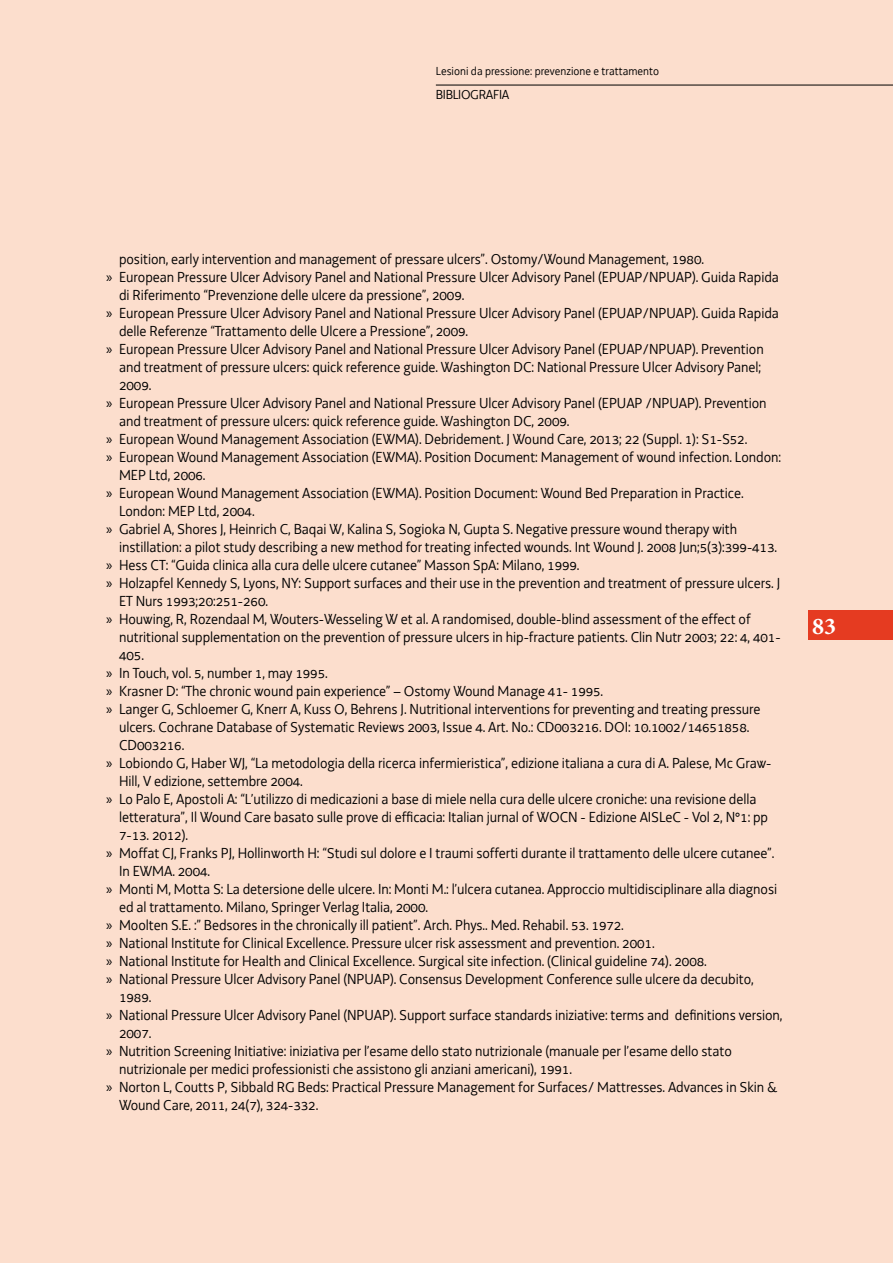
<style>
.page{position:relative;width:893px;height:1263px;background:#fff}
.page>*{position:absolute;margin:0;border:0;box-sizing:border-box;transform-origin:0 0}
.t1{font:700 24px "Minion Pro";color:#fff}
.t2{font:15px "Decima WE";letter-spacing:-.005em;color:#000}
.t3{font:13.5px "Decima WE";letter-spacing:-.025em;color:#000}
.t4{font:12px "Decima WE";color:#000}
.s1{font-family:"Myriad Pro"}
</style>
<div class="page">
<div style="left:1px;top:0;width:892px;height:1263px;background:#fcdecd"></div>
<div style="left:808px;top:610px;width:85px;height:30px;background:#e53b21"></div>
<hr style="left:436px;top:85px;width:457px;height:1px;background:#000">
<p class="t4" style="left:436px;top:64px;width:225px">Lesioni da pressione: prevenzione e trattamento</p>
<p class="t3" style="left:436px;top:87px;width:75px">BIBLIOGRAFIA</p>
<p class="t2" style="left:119px;top:250px;width:586px">position, early intervention and management of pressare ulcers”. Ostomy/Wound Management, 1980.</p>
<p class="t2" style="left:106px;top:268px;width:674px"><span class="s1">»</span> European Pressure Ulcer Advisory Panel and National Pressure Ulcer Advisory Panel (EPUAP/NPUAP). Guida Rapida</p>
<p class="t2" style="left:119px;top:286px;width:347px">di Riferimento “Prevenzione delle ulcere da pressione”, 2009.</p>
<p class="t2" style="left:106px;top:304px;width:674px"><span class="s1">»</span> European Pressure Ulcer Advisory Panel and National Pressure Ulcer Advisory Panel (EPUAP/NPUAP). Guida Rapida</p>
<p class="t2" style="left:119px;top:322px;width:351px">delle Referenze “Trattamento delle Ulcere a Pressione”, 2009.</p>
<p class="t2" style="left:106px;top:340px;width:659px"><span class="s1">»</span> European Pressure Ulcer Advisory Panel and National Pressure Ulcer Advisory Panel (EPUAP/NPUAP). Prevention</p>
<p class="t2" style="left:119px;top:358px;width:644px">and treatment of pressure ulcers: quick reference guide. Washington DC: National Pressure Ulcer Advisory Panel;</p>
<p class="t2" style="left:119px;top:376px;width:34px">2009.</p>
<p class="t2" style="left:106px;top:394px;width:662px"><span class="s1">»</span> European Pressure Ulcer Advisory Panel and National Pressure Ulcer Advisory Panel (EPUAP /NPUAP). Prevention</p>
<p class="t2" style="left:119px;top:412px;width:452px">and treatment of pressure ulcers: quick reference guide. Washington DC, 2009.</p>
<p class="t2" style="left:106px;top:430px;width:643px"><span class="s1">»</span> European Wound Management Association (EWMA). Debridement. J Wound Care, 2013; 22 (Suppl. 1): S1-S52.</p>
<p class="t2" style="left:106px;top:448px;width:676px"><span class="s1">»</span> European Wound Management Association (EWMA). Position Document: Management of wound infection. London:</p>
<p class="t2" style="left:119px;top:466px;width:88px">MEP Ltd, 2006.</p>
<p class="t2" style="left:106px;top:484px;width:639px"><span class="s1">»</span> European Wound Management Association (EWMA). Position Document: Wound Bed Preparation in Practice.</p>
<p class="t2" style="left:119px;top:502px;width:137px">London: MEP Ltd, 2004.</p>
<p class="t2" style="left:106px;top:520px;width:632px"><span class="s1">»</span> Gabriel A, Shores J, Heinrich C, Baqai W, Kalina S, Sogioka N, Gupta S. Negative pressure wound therapy with</p>
<p class="t2" style="left:119px;top:538px;width:660px">instillation: a pilot study describing a new method for treating infected wounds. Int Wound J. 2008 Jun;5(3):399-413.</p>
<p class="t2" style="left:106px;top:556px;width:475px"><span class="s1">»</span> Hess CT: “Guida clinica alla cura delle ulcere cutanee” Masson SpA: Milano, 1999.</p>
<p class="t2" style="left:106px;top:574px;width:675px"><span class="s1">»</span> Holzapfel Kennedy S, Lyons, NY: Support surfaces and their use in the prevention and treatment of pressure ulcers. J</p>
<p class="t2" style="left:119px;top:592px;width:151px">ET Nurs 1993;20:251-260.</p>
<p class="t2" style="left:106px;top:610px;width:646px"><span class="s1">»</span> Houwing, R, Rozendaal M, Wouters-Wesseling W et al. A randomised, double-blind assessment of the effect of</p>
<p class="t2" style="left:119px;top:628px;width:663px">nutritional supplementation on the prevention of pressure ulcers in hip-fracture patients. Clin Nutr 2003; 22: 4, 401-</p>
<p class="t2" style="left:119px;top:646px;width:26px">405.</p>
<p class="t2" style="left:106px;top:664px;width:223px"><span class="s1">»</span> In Touch, vol. 5, number 1, may 1995.</p>
<p class="t2" style="left:106px;top:682px;width:498px"><span class="s1">»</span> Krasner D: “The chronic wound pain experience” – Ostomy Wound Manage 41- 1995.</p>
<p class="t2" style="left:106px;top:700px;width:656px"><span class="s1">»</span> Langer G, Schloemer G, Knerr A, Kuss O, Behrens J. Nutritional interventions for preventing and treating pressure</p>
<p class="t2" style="left:119px;top:718px;width:632px">ulcers. Cochrane Database of Systematic Reviews 2003, Issue 4. Art. No.: CD003216. DOI: 10.1002/14651858.</p>
<p class="t2" style="left:119px;top:736px;width:67px">CD003216.</p>
<p class="t2" style="left:106px;top:754px;width:667px"><span class="s1">»</span> Lobiondo G, Haber WJ, “La metodologia della ricerca infermieristica”, edizione italiana a cura di A. Palese, Mc Graw-</p>
<p class="t2" style="left:119px;top:772px;width:185px">Hill, V edizione, settembre 2004.</p>
<p class="t2" style="left:106px;top:790px;width:652px"><span class="s1">»</span> Lo Palo E, Apostoli A: “L’utilizzo di medicazioni a base di miele nella cura delle ulcere croniche: una revisione della</p>
<p class="t2" style="left:119px;top:808px;width:651px">letteratura”, Il Wound Care basato sulle prove di efficacia: Italian jurnal of WOCN - Edizione AISLeC - Vol 2, N°1: pp</p>
<p class="t2" style="left:119px;top:826px;width:71px">7-13. 2012).</p>
<p class="t2" style="left:106px;top:844px;width:670px"><span class="s1">»</span> Moffat CJ, Franks PJ, Hollinworth H: “Studi sul dolore e I traumi sofferti durante il trattamento delle ulcere cutanee”.</p>
<p class="t2" style="left:119px;top:862px;width:93px">In EWMA. 2004.</p>
<p class="t2" style="left:106px;top:880px;width:672px"><span class="s1">»</span> Monti M, Motta S: La detersione delle ulcere. In: Monti M.: l’ulcera cutanea. Approccio multidisciplinare alla diagnosi</p>
<p class="t2" style="left:119px;top:898px;width:311px">ed al trattamento. Milano, Springer Verlag Italia, 2000.</p>
<p class="t2" style="left:106px;top:916px;width:519px"><span class="s1">»</span> Moolten S.E. :” Bedsores in the chronically ill patient”. Arch. Phys.. Med. Rehabil. 53. 1972.</p>
<p class="t2" style="left:106px;top:934px;width:550px"><span class="s1">»</span> National Institute for Clinical Excellence. Pressure ulcer risk assessment and prevention. 2001.</p>
<p class="t2" style="left:106px;top:952px;width:602px"><span class="s1">»</span> National Institute for Health and Clinical Excellence. Surgical site infection. (Clinical guideline 74). 2008.</p>
<p class="t2" style="left:106px;top:970px;width:649px"><span class="s1">»</span> National Pressure Ulcer Advisory Panel (NPUAP). Consensus Development Conference sulle ulcere da decubito,</p>
<p class="t2" style="left:119px;top:988px;width:34px">1989.</p>
<p class="t2" style="left:106px;top:1006px;width:678px"><span class="s1">»</span> National Pressure Ulcer Advisory Panel (NPUAP). Support surface standards iniziative: terms and definitions version,</p>
<p class="t2" style="left:119px;top:1024px;width:34px">2007.</p>
<p class="t2" style="left:106px;top:1042px;width:627px"><span class="s1">»</span> Nutrition Screening Initiative: iniziativa per l’esame dello stato nutrizionale (manuale per l’esame dello stato</p>
<p class="t2" style="left:119px;top:1060px;width:454px">nutrizionale per medici professionisti che assistono gli anziani americani), 1991.</p>
<p class="t2" style="left:106px;top:1078px;width:673px"><span class="s1">»</span> Norton L, Coutts P, Sibbald RG Beds: Practical Pressure Management for Surfaces/ Mattresses. Advances in Skin &amp;</p>
<p class="t2" style="left:119px;top:1096px;width:201px">Wound Care, 2011, 24(7), 324-332.</p>
<h1 class="t1" style="left:812px;top:609px;width:25px">83</h1>
</div>
